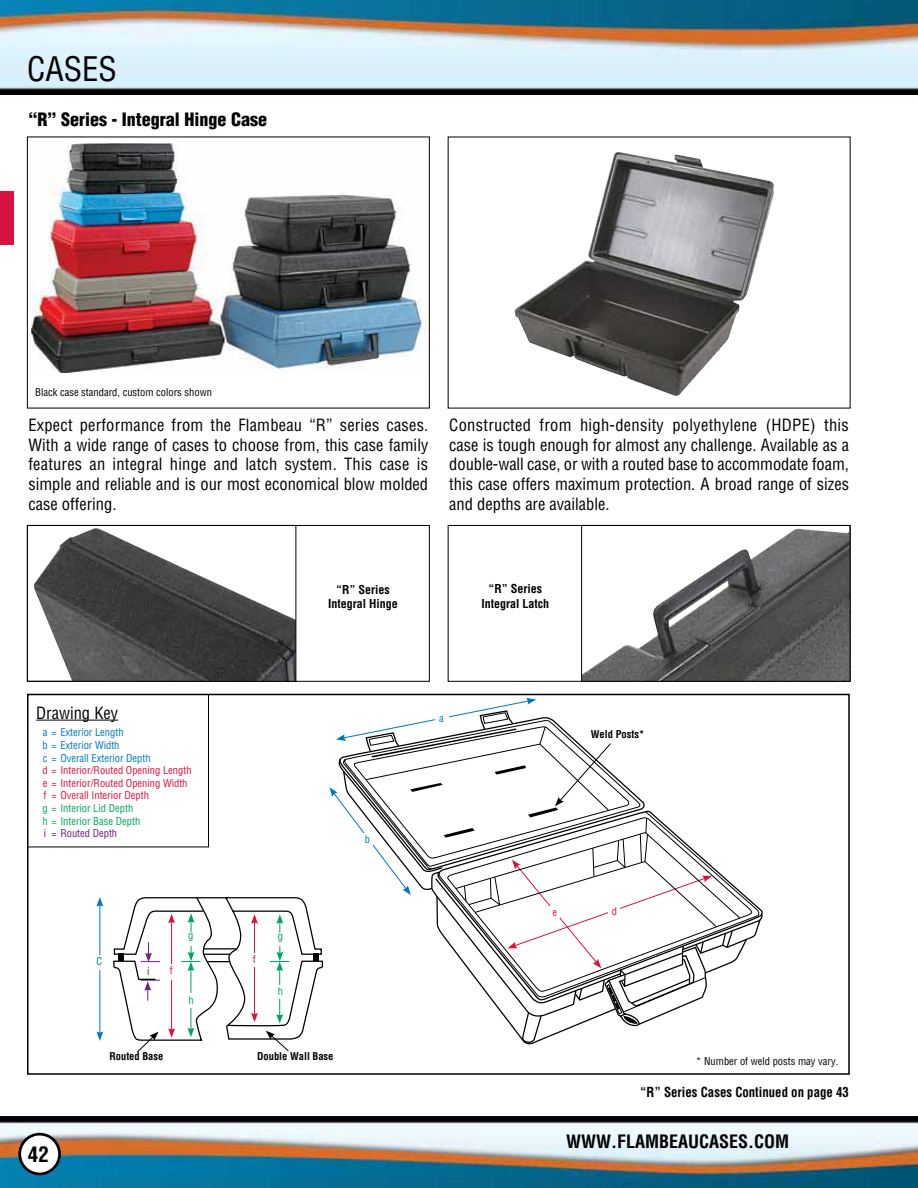
<style>
.page{position:relative;width:918px;height:1188px;background:#fff}
.page>*{position:absolute;margin:0;border:0;box-sizing:border-box;transform-origin:0 0}
.t1{font:condensed 33px "Helvetica";color:#000}
.t2{font:700 condensed 21px "Helvetica";color:#000}
.t3{font:900 condensed 18px "Helvetica";color:#000}
.t4{font:700 condensed 18px "Helvetica";color:#000}
.t5{font:condensed 16.5px/19.8px "Helvetica";color:#000;text-align:justify}
.t6{font:700 condensed 13.5px "Helvetica";color:#000;scale:.95 1}
.t7{font:700 condensed 12px/14.4px "Helvetica";color:#000;text-align:center}
.t8{font:condensed 10.5px/12.6px "Helvetica";color:#d7143f}
.t9{font:condensed 10.5px "Helvetica";color:#000}
.t10{font:condensed 10.5px/12.6px "Helvetica";color:#0078be}
.t11{font:condensed 10.5px/12.6px "Helvetica";color:#00a65d}
.t12{font:700 condensed 10.5px "Helvetica";color:#000}
.t13{font:condensed 10.5px "Helvetica";color:#711f7e}
</style>
<div class="page">
<img style="left:0;top:0;width:918px;height:94px">
<img style="left:0;top:1116px;width:918px;height:72px">
<div style="left:20px;top:1134px;width:40px;height:40px;background:#fff;border-radius:50%"></div>
<div style="left:18px;top:1133px;width:43px;height:42px;border:3px solid #000;border-radius:50%"></div>
<div style="left:0;top:191px;width:14px;height:54px;background:#d7143f"></div>
<img style="left:31px;top:144px;width:396px;height:229px">
<div style="left:27px;top:137px;width:403px;height:271px;border:1px solid #000"></div>
<hr style="left:36px;top:720px;width:82px;height:1px;background:#000">
<hr style="left:208px;top:694px;width:1px;height:153px;background:#000">
<hr style="left:27px;top:847px;width:182px;height:1px;background:#000">
<hr style="left:99px;top:904px;width:1px;height:130px;background:#0078be">
<svg style="left:96px;top:897px;width:7px;height:10px"></svg>
<svg style="left:96px;top:1031px;width:7px;height:10px"></svg>
<div style="left:95px;top:955px;width:14px;height:14px;background:#fff"></div>
<img style="left:34px;top:528px;width:260px;height:152px">
<div style="left:27px;top:525px;width:269px;height:157px;border:1px solid #000"></div>
<svg style="left:447px;top:136px;width:404px;height:546px"></svg>
<img style="left:583px;top:529px;width:266px;height:151px">
<div style="left:581px;top:525px;width:270px;height:157px;border:1px solid #000"></div>
<svg style="left:113px;top:698px;width:651px;height:437px"></svg>
<h1 class="t1" style="left:27px;top:56px;width:91px">CASES</h1>
<p class="t3" style="left:28px;top:113px;width:240px">“R” Series - Integral Hinge Case</p>
<p class="t9" style="left:35px;top:388px;width:178px">Black case standard, custom colors shown</p>
<p class="t5" style="left:28px;top:416px;width:401px">Expect performance from the Flambeau “R” series cases.<br>With a wide range of cases to choose from, this case family features an integral hinge and latch system. This case is simple and reliable and is our most economical blow molded case offering.</p>
<p class="t5" style="left:449px;top:416px;width:401px">Constructed from high-density polyethylene (HDPE) this case is tough enough for almost any challenge. Available as a double-wall case, or with a routed base to accommodate foam, this case offers maximum protection. A broad range of sizes and depths are available.</p>
<p class="t5" style="left:36px;top:704px;width:84px">Drawing Key</p>
<p class="t10" style="left:42px;top:727px;width:110px">a = Exterior Length<br>b = Exterior Width<br>c = Overall Exterior Depth</p>
<p class="t8" style="left:42px;top:765px;width:151px">d = Interior/Routed Opening Length e = Interior/Routed Opening Width f = Overall Interior Depth</p>
<p class="t11" style="left:42px;top:803px;width:99px">g = Interior Lid Depth h = Interior Base Depth</p>
<p class="t13" style="left:44px;top:829px;width:75px">i = Routed Depth</p>
<p class="t10" style="left:97px;top:956px;width:7px">C</p>
<p class="t13" style="left:147px;top:968px;width:4px">i</p>
<p class="t8" style="left:170px;top:965px;width:4px">f</p>
<p class="t11" style="left:188px;top:930px;width:7px">g</p>
<p class="t11" style="left:189px;top:994px;width:7px">h</p>
<p class="t8" style="left:253px;top:954px;width:4px">f</p>
<p class="t11" style="left:278px;top:931px;width:7px">g</p>
<p class="t11" style="left:278px;top:986px;width:7px">h</p>
<p class="t7" style="left:328px;top:583px;width:71px">“R” Series<br>Integral Hinge</p>
<p class="t7" style="left:482px;top:583px;width:69px">“R” Series<br>Integral Latch</p>
<p class="t10" style="left:365px;top:834px;width:7px">b</p>
<p class="t10" style="left:439px;top:713px;width:6px">a</p>
<p class="t12" style="left:591px;top:730px;width:55px">Weld Posts*</p>
<p class="t8" style="left:552px;top:907px;width:6px">e</p>
<p class="t8" style="left:612px;top:906px;width:7px">d</p>
<p class="t12" style="left:109px;top:1052px;width:55px">Routed Base</p>
<p class="t12" style="left:257px;top:1052px;width:78px">Double Wall Base</p>
<p class="t9" style="left:696px;top:1057px;width:144px">* Number of weld posts may vary.</p>
<p class="t2" style="left:28px;top:1147px;width:22px">42</p>
<p class="t6" style="left:640px;top:1087px;width:221px">“R” Series Cases Continued on page 43</p>
<p class="t4" style="left:566px;top:1134px;width:225px">WWW.FLAMBEAUCASES.COM</p>
</div>
